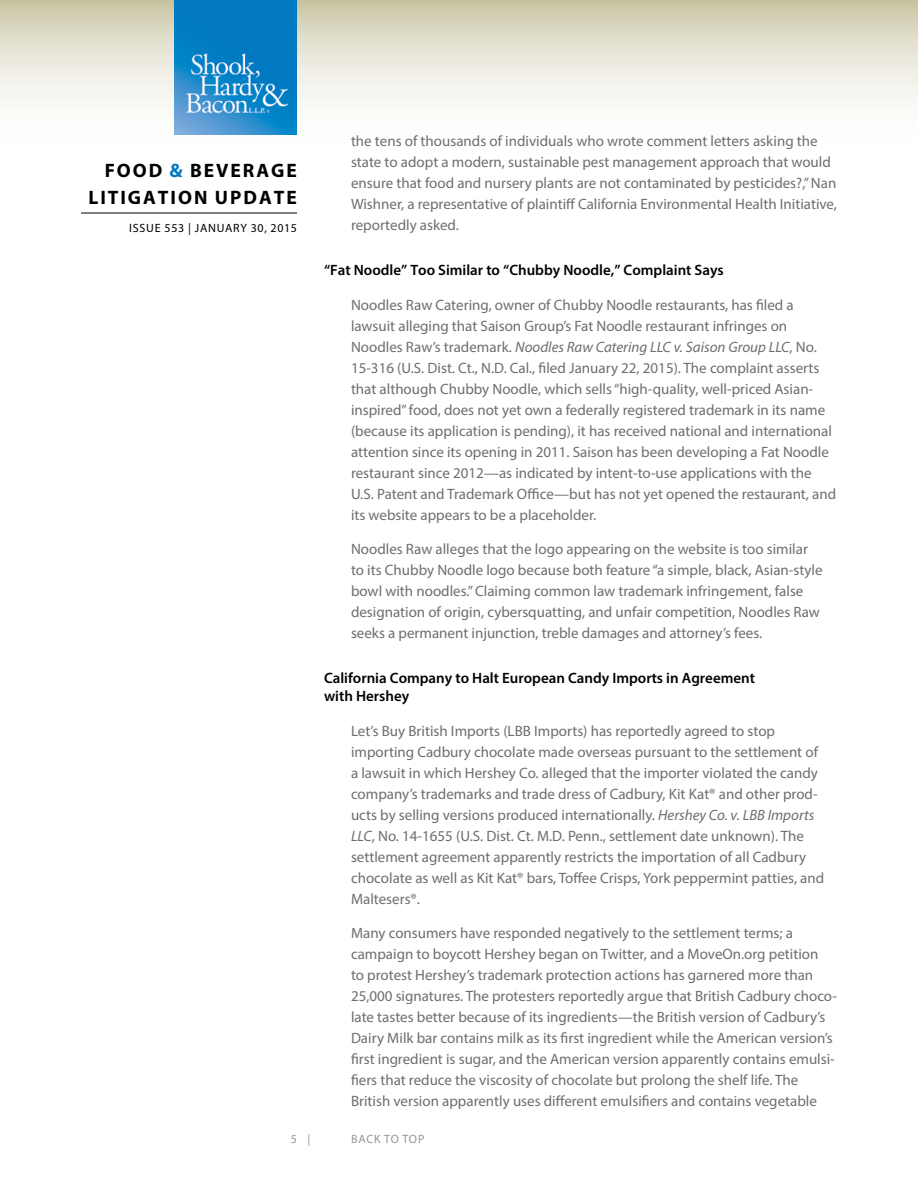
<style>
.page{position:relative;width:918px;height:1188px;background:#fff}
.page>*{position:absolute;margin:0;border:0;box-sizing:border-box;transform-origin:0 0}
.t1{font:700 19.5px/27px "Myriad Pro";letter-spacing:.1em;color:#000}
.t2{font:15px/21px "Myriad Pro";color:#6d6e71}
.t3{font:600 15px/18px "Myriad Pro";color:#000}
.t4{font:12px "Myriad Pro";letter-spacing:.065em;color:#000}
.t5{font:12px "Myriad Pro";color:#939598}
.s1{color:#0079c1}
.s2{font-style:italic}
</style>
<div class="page">
<svg style="left:0;top:0;width:918px;height:135px"></svg>
<hr style="left:81px;top:213px;width:216px;height:1px;background:#000">
<img style="left:175px;top:0;width:122px;height:135px">
<h1 class="t1" style="left:88px;top:156px;width:210px;text-indent:16px">FOOD <span class="s1">&amp;</span> BEVERAGE<br>LITIGATION UPDATE</h1>
<p class="t4" style="left:129px;top:221px;width:169px">Issue 553 | January 30, 2015</p>
<p class="t2" style="left:351px;top:130px;width:488px">the tens of thousands of individuals who wrote comment letters asking the state to adopt a modern, sustainable pest management approach that would ensure that food and nursery plants are not contaminated by pesticides?,” Nan Wishner, a representative of plaintiff California Environmental Health Initiative, reportedly asked.</p>
<p class="t3" style="left:324px;top:261px;width:401px">“Fat Noodle” Too Similar to “Chubby Noodle,” Complaint Says</p>
<p class="t2" style="left:351px;top:294px;width:487px">Noodles Raw Catering, owner of Chubby Noodle restaurants, has filed a lawsuit alleging that Saison Group’s Fat Noodle restaurant infringes on Noodles Raw’s trademark. <span class="s2">Noodles Raw Catering LLC v. Saison Group LLC</span>, No.<br>15-316 (U.S. Dist. Ct., N.D. Cal., filed January 22, 2015). The complaint asserts that although Chubby Noodle, which sells “high-quality, well-priced Asian&shy;inspired” food, does not yet own a federally registered trademark in its name (because its application is pending), it has received national and international attention since its opening in 2011. Saison has been developing a Fat Noodle restaurant since 2012—as indicated by intent-to-use applications with the U.S. Patent and Trademark Office—but has not yet opened the restaurant, and its website appears to be a placeholder.</p>
<p class="t2" style="left:351px;top:538px;width:473px">Noodles Raw alleges that the logo appearing on the website is too similar to its Chubby Noodle logo because both feature “a simple, black, Asian-style bowl with noodles.” Claiming common law trademark infringement, false designation of origin, cybersquatting, and unfair competition, Noodles Raw seeks a permanent injunction, treble damages and attorney’s fees.</p>
<p class="t3" style="left:324px;top:669px;width:433px">California Company to Halt European Candy Imports in Agreement with Hershey</p>
<p class="t2" style="left:351px;top:720px;width:475px">Let’s Buy British Imports (LBB Imports) has reportedly agreed to stop importing Cadbury chocolate made overseas pursuant to the settlement of a lawsuit in which Hershey Co. alleged that the importer violated the candy company’s trademarks and trade dress of Cadbury, Kit Kat® and other prod&shy;ucts by selling versions produced internationally. <span class="s2">Hershey Co. v. LBB Imports LLC</span>, No. 14-1655 (U.S. Dist. Ct. M.D. Penn., settlement date unknown). The settlement agreement apparently restricts the importation of all Cadbury chocolate as well as Kit Kat® bars, Toffee Crisps, York peppermint patties, and Maltesers®.</p>
<p class="t2" style="left:351px;top:922px;width:487px">Many consumers have responded negatively to the settlement terms; a campaign to boycott Hershey began on Twitter, and a MoveOn.org petition<br>to protest Hershey’s trademark protection actions has garnered more than 25,000 signatures. The protesters reportedly argue that British Cadbury choco&shy;late tastes better because of its ingredients—the British version of Cadbury’s Dairy Milk bar contains milk as its first ingredient while the American version’s first ingredient is sugar, and the American version apparently contains emulsi&shy;fiers that reduce the viscosity of chocolate but prolong the shelf life. The British version apparently uses different emulsifiers and contains vegetable</p>
<p class="t5" style="left:291px;top:1132px;width:21px">5 |</p>
<p class="t5" style="left:351px;top:1132px;width:60px">back to top</p>
</div>
